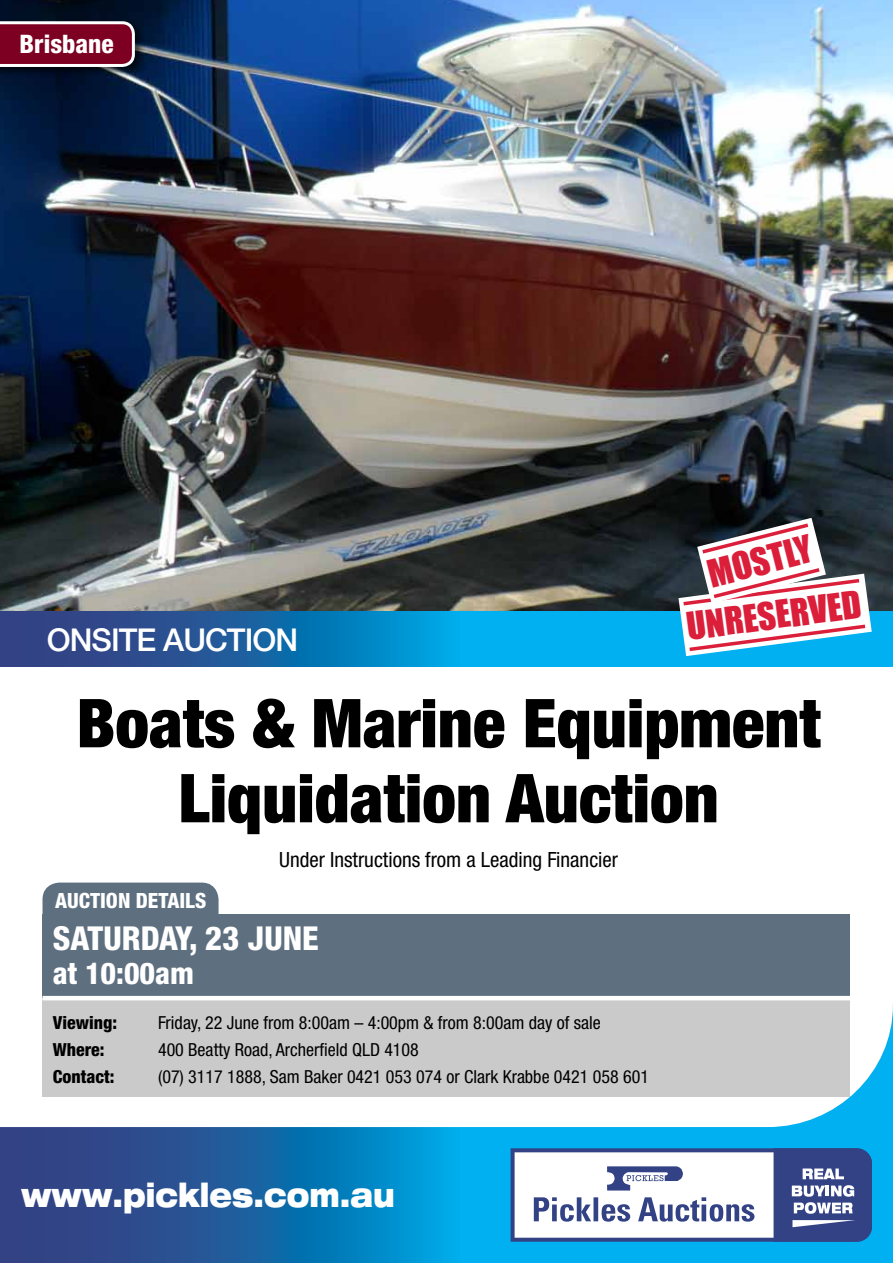
<style>
.page{position:relative;width:893px;height:1263px;background:#fff}
.page>*{position:absolute;margin:0;border:0;box-sizing:border-box;transform-origin:0 0}
.t1{font:900 condensed 67.5px/75px "Helvetica Neue LT Std";color:#000;text-align:center}
.t2{font:35.1px "Impact";color:#db1f3a}
.t3{font:900 expanded 33px "Helvetica Neue LT Pro";color:#fff;scale:.79 1}
.t4{font:800 condensed 33px "Helvetica Neue LT Std";color:#fff}
.t5{font:500 31.5px "Helvetica Neue LT Std";letter-spacing:-.03em;color:#fff}
.t6{font:800 condensed 30px "Helvetica Neue LT Std";color:#fff}
.t7{font:800 condensed 25.5px "Helvetica Neue LT Std";color:#fff}
.t8{font:condensed 21px "Helvetica Neue LT Std";color:#000}
.t9{font:800 condensed 21px "Helvetica Neue LT Std";color:#fff}
.t10{font:condensed 18px "Helvetica Neue LT Std";color:#000}
.t11{font:800 condensed 18px "Helvetica Neue LT Std";color:#000}
</style>
<div class="page">
<img style="left:0;top:0;width:893px;height:611px">
<svg style="left:0;top:611px;width:893px;height:56px;background:#1081c1"></svg>
<svg style="left:0;top:1003px;width:893px;height:260px"></svg>
<svg style="left:511px;top:1148px;width:361px;height:94px"></svg>
<div style="left:43px;top:882px;width:176px;height:64px;background:#5e707f;border-radius:17px"></div>
<div style="left:43px;top:914px;width:807px;height:84px;background:#5e707f"></div>
<div style="left:43px;top:998px;width:807px;height:99px;background:#cacaca"></div>
<hr style="left:43px;top:996px;width:807px;height:4px;background:#fff">
<div style="left:0;top:18px;width:145px;height:59px;background:#000;opacity:.6"></div>
<svg style="left:0;top:21px;width:135px;height:46px;background:#8d2542"></svg>
<svg style="left:678px;top:518px;width:194px;height:138px"></svg>
<h3 class="t7" style="left:20px;top:28px;width:95px">Brisbane</h3>
<h3 class="t5" style="left:47px;top:621px;width:253px">ONSITE AUCTION</h3>
<h2 class="t2" style="left:702px;top:547px;width:108px;rotate:-14deg">Mostly</h2>
<h2 class="t2" style="left:683px;top:599px;width:177px;rotate:-7deg">Unreserved</h2>
<h1 class="t1" style="left:77px;top:685px;width:746px">Boats &amp; Marine Equipment<br>Liquidation Auction</h1>
<p class="t8" style="left:279px;top:848px;width:340px">Under Instructions from a Leading Financier</p>
<p class="t9" style="left:55px;top:887px;width:153px">Auction details</p>
<h3 class="t4" style="left:53px;top:918px;width:268px">Saturday, 23 June</h3>
<h3 class="t6" style="left:53px;top:955px;width:143px">at 10:00am</h3>
<p class="t11" style="left:53px;top:1011px;width:66px">Viewing:</p>
<p class="t10" style="left:158px;top:1012px;width:444px">Friday, 22 June from 8:00am – 4:00pm &amp; from 8:00am day of sale</p>
<p class="t11" style="left:53px;top:1038px;width:53px">Where:</p>
<p class="t10" style="left:158px;top:1039px;width:262px">400 Beatty Road, Archerfield QLD 4108</p>
<p class="t11" style="left:53px;top:1065px;width:63px">Contact:</p>
<p class="t10" style="left:158px;top:1066px;width:492px">(07) 3117 1888, Sam Baker 0421 053 074 or Clark Krabbe 0421 058 601</p>
<h3 class="t3" style="left:21px;top:1173px;width:474px">www.pickles.com.au</h3>
</div>
